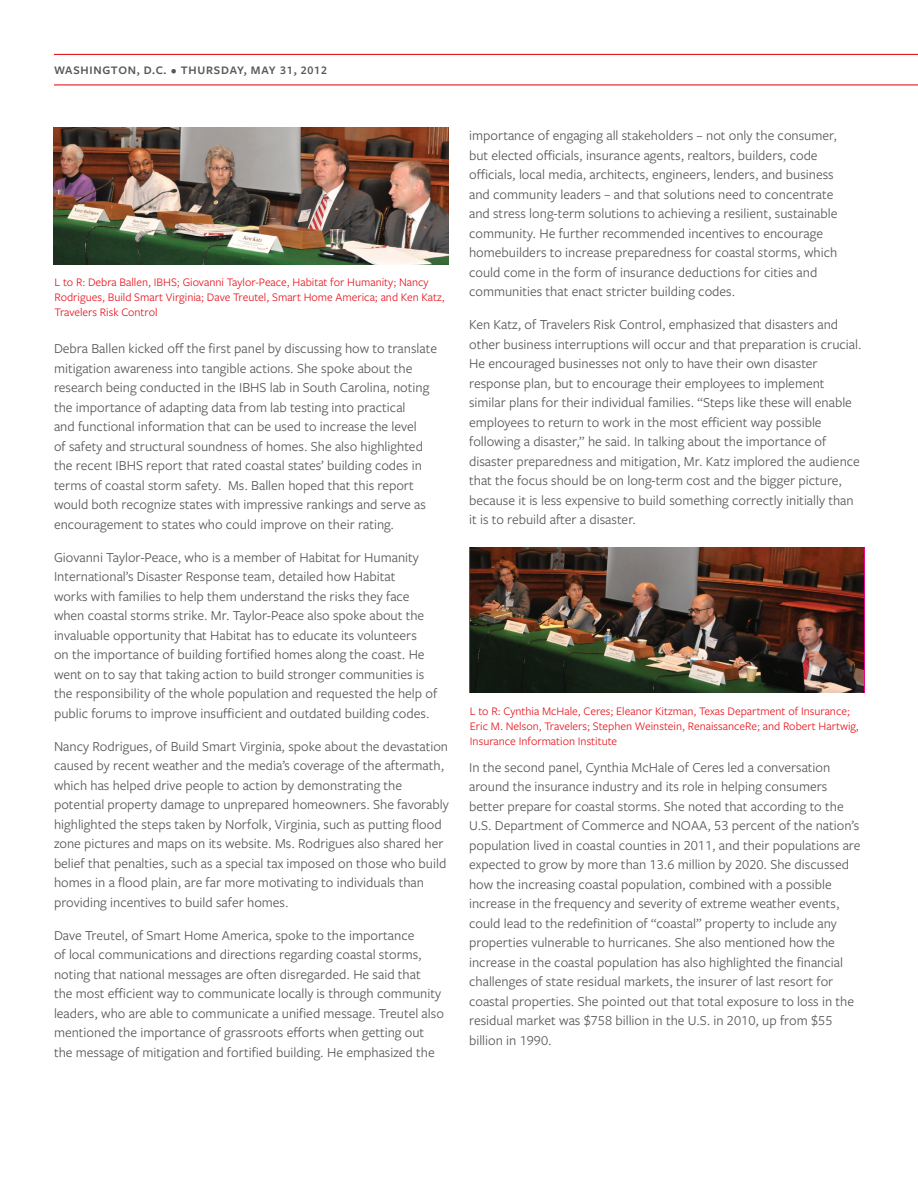
<style>
.page{position:relative;width:918px;height:1188px;background:#fff}
.page>*{position:absolute;margin:0;border:0;box-sizing:border-box;transform-origin:0 0}
.Body_copy{font:14.25px/19.5px "Freight Sans Pro";color:#57585a}
.Body_copy-2{font:12px/15px "Freight Sans Pro";color:#e51a23}
.Sub-title_1_line{font:600 12px "Freight Sans Pro";letter-spacing:.06em;color:#57585a}
</style>
<div class="page">
<hr style="left:54px;top:54px;width:864px;height:1px;background:#e51a23">
<hr style="left:54px;top:84px;width:864px;height:1px;background:#e51a23">
<img style="left:54px;top:127px;width:395px;height:137px">
<img style="left:470px;top:548px;width:394px;height:145px">
<p class="Sub-title_1_line" style="left:54px;top:62px;width:275px">WASHINGTON, D.C. • THURSDAY, MAY 31, 2012</p>
<p class="Body_copy-2" style="left:55px;top:274px;width:392px">L to R: Debra Ballen, IBHS; Giovanni Taylor-Peace, Habitat for Humanity; Nancy<br>Rodrigues, Build Smart Virginia; Dave Treutel, Smart Home America; and Ken Katz,<br>Travelers Risk Control</p>
<p class="Body_copy" style="left:54px;top:338px;width:385px">Debra Ballen kicked off the first panel by discussing how to translate mitigation awareness into tangible actions. She spoke about the research being conducted in the IBHS lab in South Carolina, noting the importance of adapting data from lab testing into practical<br>and functional information that can be used to increase the level<br>of safety and structural soundness of homes. She also highlighted the recent IBHS report that rated coastal states’ building codes in terms of coastal storm safety. Ms. Ballen hoped that this report would both recognize states with impressive rankings and serve as encouragement to states who could improve on their rating.</p>
<p class="Body_copy" style="left:54px;top:547px;width:385px">Giovanni Taylor-Peace, who is a member of Habitat for Humanity International’s Disaster Response team, detailed how Habitat<br>works with families to help them understand the risks they face when coastal storms strike. Mr. Taylor-Peace also spoke about the invaluable opportunity that Habitat has to educate its volunteers<br>on the importance of building fortified homes along the coast. He went on to say that taking action to build stronger communities is the responsibility of the whole population and requested the help of public forums to improve insufficient and outdated building codes.</p>
<p class="Body_copy" style="left:54px;top:736px;width:396px">Nancy Rodrigues, of Build Smart Virginia, spoke about the devastation caused by recent weather and the media’s coverage of the aftermath, which has helped drive people to action by demonstrating the potential property damage to unprepared homeowners. She favorably highlighted the steps taken by Norfolk, Virginia, such as putting flood zone pictures and maps on its website. Ms. Rodrigues also shared her belief that penalties, such as a special tax imposed on those who build homes in a flood plain, are far more motivating to individuals than providing incentives to build safer homes.</p>
<p class="Body_copy" style="left:54px;top:925px;width:391px">Dave Treutel, of Smart Home America, spoke to the importance<br>of local communications and directions regarding coastal storms, noting that national messages are often disregarded. He said that<br>the most efficient way to communicate locally is through community leaders, who are able to communicate a unified message. Treutel also mentioned the importance of grassroots efforts when getting out the message of mitigation and fortified building. He emphasized the</p>
<p class="Body_copy" style="left:469px;top:125px;width:370px">importance of engaging all stakeholders – not only the consumer, but elected officials, insurance agents, realtors, builders, code officials, local media, architects, engineers, lenders, and business and community leaders – and that solutions need to concentrate and stress long-term solutions to achieving a resilient, sustainable community. He further recommended incentives to encourage homebuilders to increase preparedness for coastal storms, which could come in the form of insurance deductions for cities and communities that enact stricter building codes.</p>
<p class="Body_copy" style="left:469px;top:314px;width:394px">Ken Katz, of Travelers Risk Control, emphasized that disasters and other business interruptions will occur and that preparation is crucial.<br>He encouraged businesses not only to have their own disaster response plan, but to encourage their employees to implement similar plans for their individual families. “Steps like these will enable employees to return to work in the most efficient way possible following a disaster,” he said. In talking about the importance of disaster preparedness and mitigation, Mr. Katz implored the audience that the focus should be on long-term cost and the bigger picture, because it is less expensive to build something correctly initially than it is to rebuild after a disaster.</p>
<p class="Body_copy-2" style="left:470px;top:703px;width:391px">L to R: Cynthia McHale, Ceres; Eleanor Kitzman, Texas Department of Insurance;<br>Eric M. Nelson, Travelers; Stephen Weinstein, RenaissanceRe; and Robert Hartwig,<br>Insurance Information Institute</p>
<p class="Body_copy" style="left:469px;top:757px;width:393px">In the second panel, Cynthia McHale of Ceres led a conversation around the insurance industry and its role in helping consumers better prepare for coastal storms. She noted that according to the U.S. Department of Commerce and NOAA, 53 percent of the nation’s population lived in coastal counties in 2011, and their populations are expected to grow by more than 13.6 million by 2020. She discussed how the increasing coastal population, combined with a possible increase in the frequency and severity of extreme weather events, could lead to the redefinition of “coastal” property to include any properties vulnerable to hurricanes. She also mentioned how the increase in the coastal population has also highlighted the financial challenges of state residual markets, the insurer of last resort for coastal properties. She pointed out that total exposure to loss in the residual market was $758 billion in the U.S. in 2010, up from $55 billion in 1990.</p>
</div>
